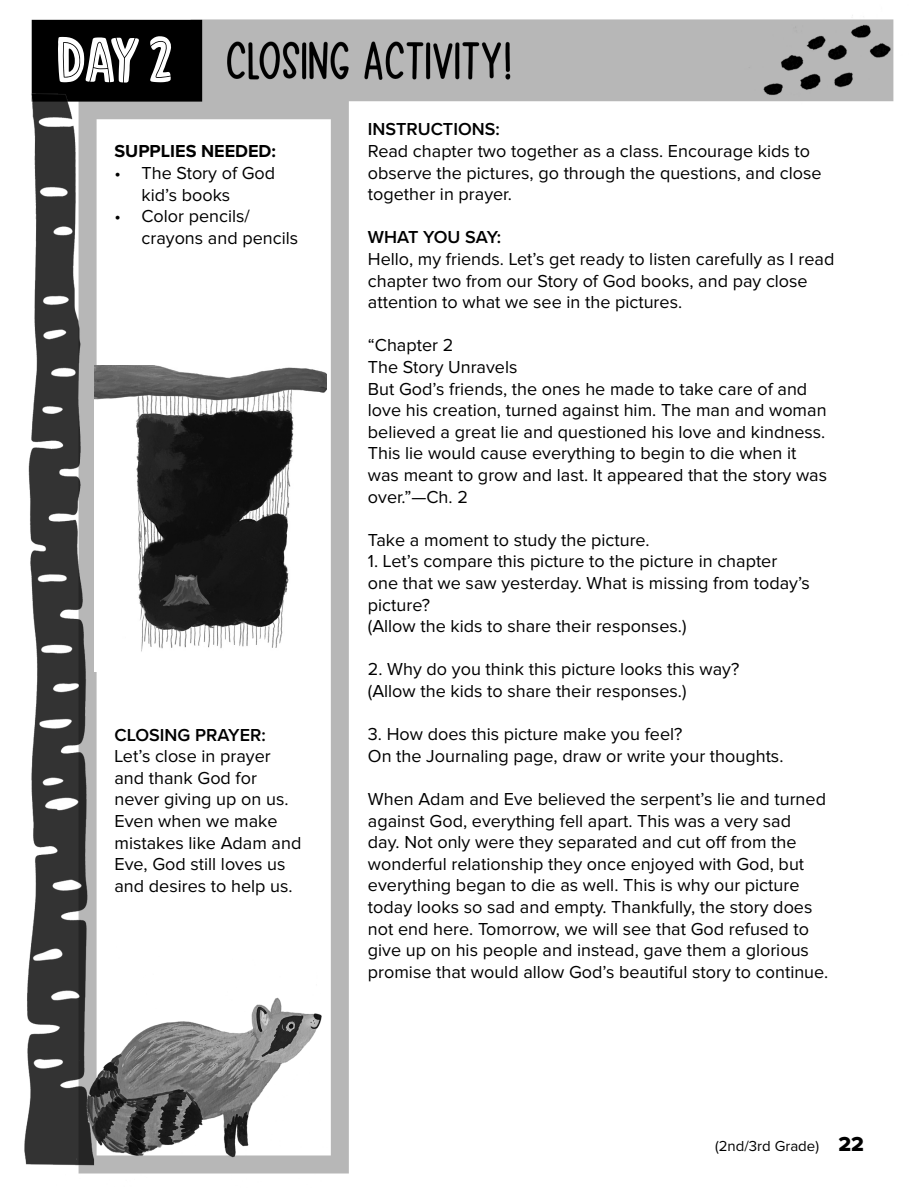
<style>
.page{position:relative;width:918px;height:1188px;background:#fff}
.page>*{position:absolute;margin:0;border:0;box-sizing:border-box;transform-origin:0 0}
.t1{font:72px "Skiba";color:#fff}
.t2{font:18px/21.6px "Proxima Nova";color:#000}
.t3{font:600 18px "Proxima Nova";color:#000}
.t4{font:700 18px "Proxima Nova";color:#000}
.t5{font:15px "Proxima Nova";color:#000}
.s1{font-family:"Proxima Nova Extrabld";font-size:21px}
</style>
<div class="page">
<img style="left:24px;top:15px;width:870px;height:1159px">
<img style="left:95px;top:365px;width:232px;height:307px">
<p class="t1" style="left:57px;top:34px;width:116px">DAY 2</p>
<p class="t4" style="left:114px;top:138px;width:163px">SUPPLIES NEEDED:</p>
<p class="t2" style="left:141px;top:163px;width:135px;text-indent:-27px">• The Story of God kid’s books</p>
<p class="t2" style="left:141px;top:206px;width:158px;text-indent:-27px">• Color pencils/ crayons and pencils</p>
<p class="t3" style="left:114px;top:721px;width:153px">CLOSING PRAYER:</p>
<p class="t2" style="left:114px;top:746px;width:188px">Let’s close in prayer and thank God for never giving up on us.<br>Even when we make mistakes like Adam and<br>Eve, God still loves us and desires to help us.</p>
<p class="t3" style="left:368px;top:116px;width:133px">INSTRUCTIONS:</p>
<p class="t2" style="left:368px;top:141px;width:455px">Read chapter two together as a class. Encourage kids to observe the pictures, go through the questions, and close together in prayer.</p>
<p class="t3" style="left:368px;top:224px;width:135px">WHAT YOU SAY:</p>
<p class="t2" style="left:368px;top:249px;width:468px">Hello, my friends. Let’s get ready to listen carefully as I read chapter two from our Story of God books, and pay close attention to what we see in the pictures.</p>
<p class="t2" style="left:368px;top:335px;width:87px">“Chapter 2</p>
<p class="t2" style="left:368px;top:357px;width:151px">The Story Unravels</p>
<p class="t2" style="left:368px;top:379px;width:461px">But God’s friends, the ones he made to take care of and love his creation, turned against him. The man and woman believed a great lie and questioned his love and kindness.<br>This lie would cause everything to begin to die when it was meant to grow and last. It appeared that the story was over.”—Ch. 2</p>
<p class="t2" style="left:368px;top:530px;width:283px">Take a moment to study the picture.</p>
<p class="t2" style="left:368px;top:551px;width:444px">1. Let’s compare this picture to the picture in chapter one that we saw yesterday. What is missing from today’s picture?</p>
<p class="t2" style="left:368px;top:616px;width:320px">(Allow the kids to share their responses.)</p>
<p class="t2" style="left:368px;top:659px;width:373px">2. Why do you think this picture looks this way?</p>
<p class="t2" style="left:368px;top:681px;width:320px">(Allow the kids to share their responses.)</p>
<p class="t2" style="left:368px;top:724px;width:316px">3. How does this picture make you feel?</p>
<p class="t2" style="left:368px;top:746px;width:417px">On the Journaling page, draw or write your thoughts.</p>
<p class="t2" style="left:368px;top:789px;width:462px">When Adam and Eve believed the serpent’s lie and turned against God, everything fell apart. This was a very sad<br>day. Not only were they separated and cut off from the wonderful relationship they once enjoyed with God, but everything began to die as well. This is why our picture today looks so sad and empty. Thankfully, the story does not end here. Tomorrow, we will see that God refused to give up on his people and instead, gave them a glorious promise that would allow God’s beautiful story to continue.</p>
<p class="t5" style="left:715px;top:1139px;width:150px">(2nd/3rd Grade) <span class="s1">22</span></p>
</div>
